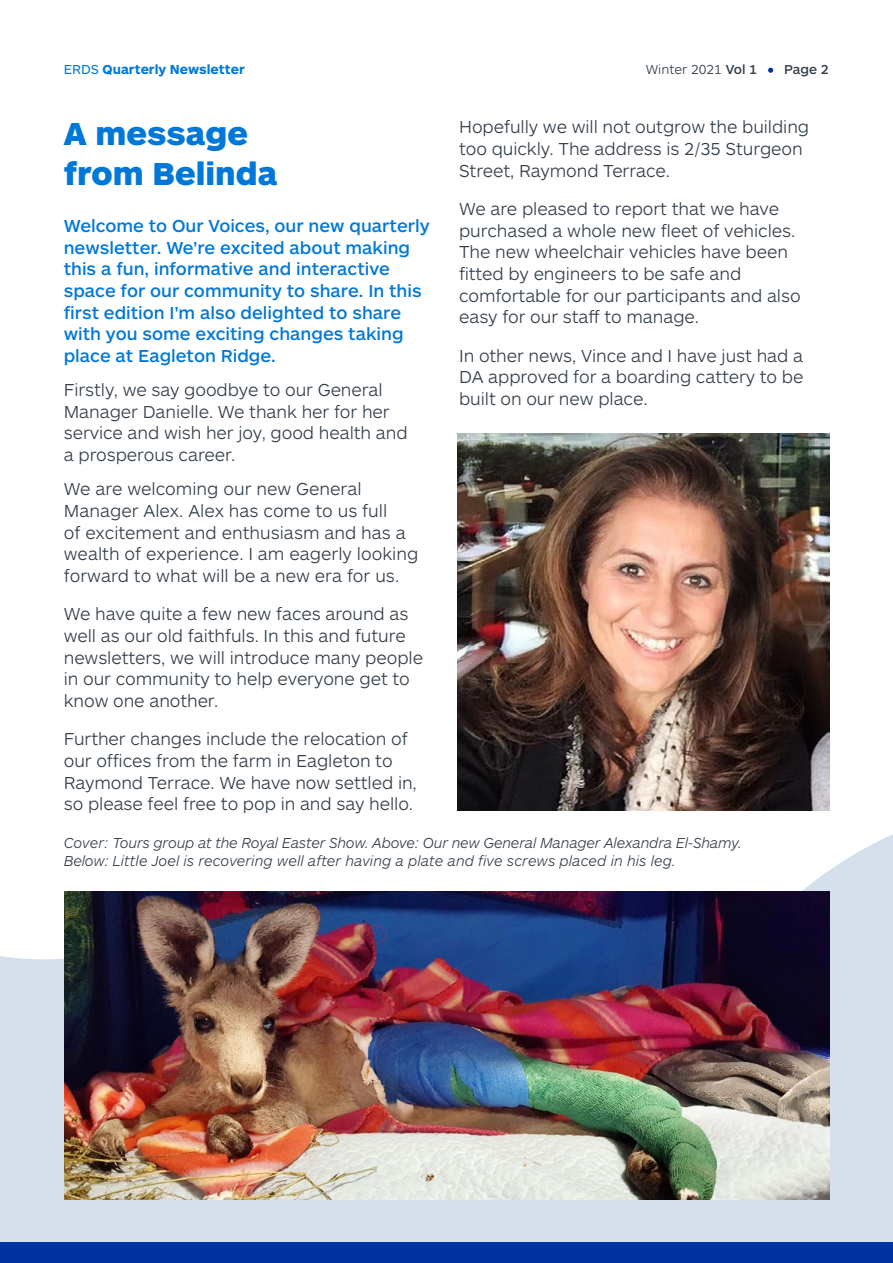
<style>
.page{position:relative;width:893px;height:1263px;background:#fff}
.page>*{position:absolute;margin:0;border:0;box-sizing:border-box;transform-origin:0 0}
.t1{font:900 33px/39.6px "ARS Maquette Pro";color:#0078d9}
.t2{font:300 18px/21.6px "ARS Maquette";letter-spacing:-.005em;color:#323e48}
.t3{font:500 18px/21.6px "ARS Maquette Pro";color:#0078d9}
.t4{font:italic 300 15px/18px "ARS Maquette";letter-spacing:-.015em;color:#323e48}
.t5{font:700 13.5px "ARS Maquette";color:#0078d9}
.t6{font:300 13.5px "ARS Maquette";color:#323e48}
.t7{font:500 13.5px "ARS Maquette";color:#323e48}
.s1{font-weight:400}
.s2{font-weight:500}
</style>
<div class="page">
<div style="left:0;top:956px;width:452px;height:286px;background:#d5e0ec"></div>
<svg style="left:452px;top:834px;width:441px;height:408px;fill:#d5e0ec"></svg>
<svg style="left:768px;top:68px;width:5px;height:5px"></svg>
<img style="left:64px;top:891px;width:765px;height:308px">
<img style="left:457px;top:434px;width:372px;height:376px">
<div style="left:0;top:1242px;width:893px;height:21px;background:#0033a1"></div>
<p class="t5" style="left:64px;top:61px;width:183px"><span class="s1">ERDS</span> Quarterly Newsletter</p>
<p class="t6" style="left:646px;top:61px;width:113px">Winter 2021 <span class="s2">Vol 1</span></p>
<p class="t7" style="left:784px;top:61px;width:46px">Page 2</p>
<h1 class="t1" style="left:64px;top:112px;width:215px">A message from Belinda</h1>
<p class="t3" style="left:64px;top:214px;width:367px">Welcome to Our Voices, our new quarterly newsletter. We're excited about making this a fun, informative and interactive space for our community to share. In this first edition I'm also delighted to share with you some exciting changes taking place at Eagleton Ridge.</p>
<p class="t2" style="left:64px;top:378px;width:345px">Firstly, we say goodbye to our General Manager Danielle. We thank her for her service and wish her joy, good health and a prosperous career.</p>
<p class="t2" style="left:64px;top:477px;width:356px">We are welcoming our new General Manager Alex. Alex has come to us full<br>of excitement and enthusiasm and has a wealth of experience. I am eagerly looking forward to what will be a new era for us.</p>
<p class="t2" style="left:64px;top:602px;width:361px">We have quite a few new faces around as well as our old faithfuls. In this and future newsletters, we will introduce many people in our community to help everyone get to know one another.</p>
<p class="t2" style="left:64px;top:727px;width:355px">Further changes include the relocation of our offices from the farm in Eagleton to Raymond Terrace. We have now settled in, so please feel free to pop in and say hello.</p>
<p class="t2" style="left:459px;top:116px;width:352px">Hopefully we will not outgrow the building too quickly. The address is 2/35 Sturgeon<br>Street, Raymond Terrace.</p>
<p class="t2" style="left:459px;top:197px;width:343px">We are pleased to report that we have purchased a whole new fleet of vehicles.<br>The new wheelchair vehicles have been fitted by engineers to be safe and comfortable for our participants and also easy for our staff to manage.</p>
<p class="t2" style="left:459px;top:344px;width:346px;text-align:justify">In other news, Vince and I have just had a DA approved for a boarding cattery to be built on our new place.</p>
<p class="t4" style="left:64px;top:833px;width:679px">Cover: Tours group at the Royal Easter Show. Above: Our new General Manager Alexandra El-Shamy.<br>Below: Little Joel is recovering well after having a plate and five screws placed in his leg.</p>
</div>
